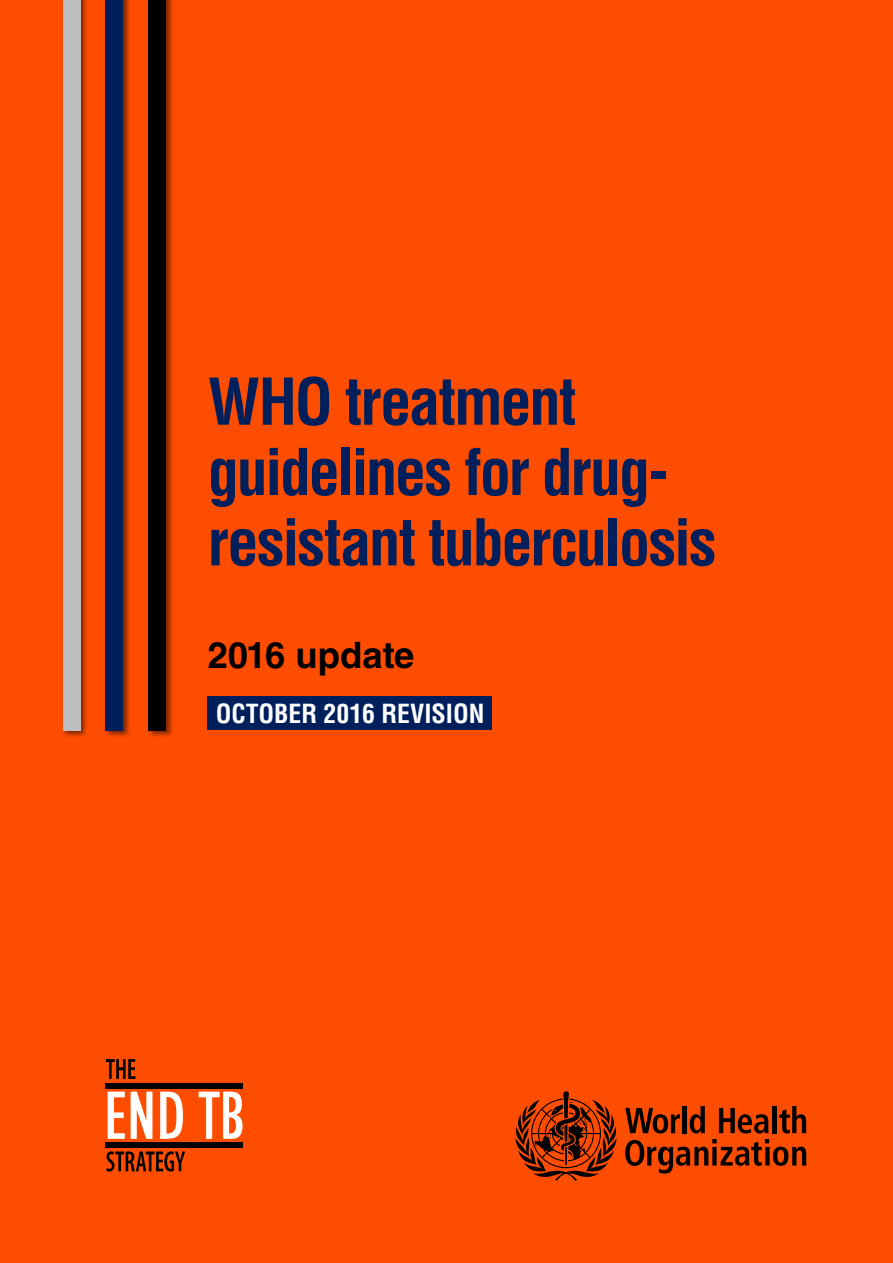
<style>
.page{position:relative;width:893px;height:1263px;background:#ff4d00}
.page>*{position:absolute;margin:0;border:0;box-sizing:border-box;transform-origin:0 0}
.t1{font:700 condensed 62.85px/70.3px "Helvetica LT Std";letter-spacing:-.04em;color:#001f5b}
.t2{font:700 36.45px "Helvetica LT Std";color:#000}
.t3{font:700 condensed 25.65px "Helvetica LT Std";color:#fff}
</style>
<div class="page">
<div style="left:61px;top:0;width:27px;height:738px;background:#000;opacity:.5"></div>
<div style="left:63px;top:0;width:18px;height:730px;background:#bcbec0"></div>
<svg style="left:516px;top:1091px;width:101px;height:89px"></svg>
<svg style="left:625px;top:1108px;width:55px;height:25px"></svg>
<hr style="left:683px;top:1106px;width:4px;height:27px;background:#000">
<svg style="left:690px;top:1106px;width:15px;height:27px"></svg>
<svg style="left:719px;top:1108px;width:50px;height:25px"></svg>
<div style="left:772px;top:1106px;width:5px;height:27px;background:#000"></div>
<svg style="left:779px;top:1106px;width:27px;height:27px"></svg>
<svg style="left:625px;top:1139px;width:181px;height:34px"></svg>
<svg style="left:106px;top:1151px;width:79px;height:20px"></svg>
<svg style="left:106px;top:1059px;width:29px;height:20px"></svg>
<hr style="left:105px;top:1142px;width:138px;height:2px;background:#000">
<hr style="left:105px;top:1145px;width:138px;height:2px;background:#000">
<svg style="left:108px;top:1092px;width:17px;height:47px"></svg>
<svg style="left:131px;top:1092px;width:21px;height:47px"></svg>
<svg style="left:160px;top:1092px;width:23px;height:47px"></svg>
<svg style="left:199px;top:1092px;width:44px;height:47px"></svg>
<hr style="left:105px;top:1083px;width:138px;height:2px;background:#000">
<hr style="left:105px;top:1086px;width:138px;height:2px;background:#000">
<div style="left:104px;top:0;width:27px;height:738px;background:#000;opacity:.5"></div>
<div style="left:106px;top:0;width:17px;height:730px;background:#001f5b"></div>
<div style="left:147px;top:0;width:27px;height:738px;background:#000;opacity:.5"></div>
<div style="left:148px;top:0;width:18px;height:730px;background:#000"></div>
<div style="left:208px;top:696px;width:284px;height:34px;background:#001f5b"></div>
<p class="t1" style="left:208px;top:366px;width:510px">WHO treatment guidelines for drug&shy;resistant tuberculosis</p>
<p class="t2" style="left:208px;top:632px;width:208px">2016 update</p>
<p class="t3" style="left:216px;top:698px;width:270px">OCTOBER 2016 REVISION</p>
</div>
